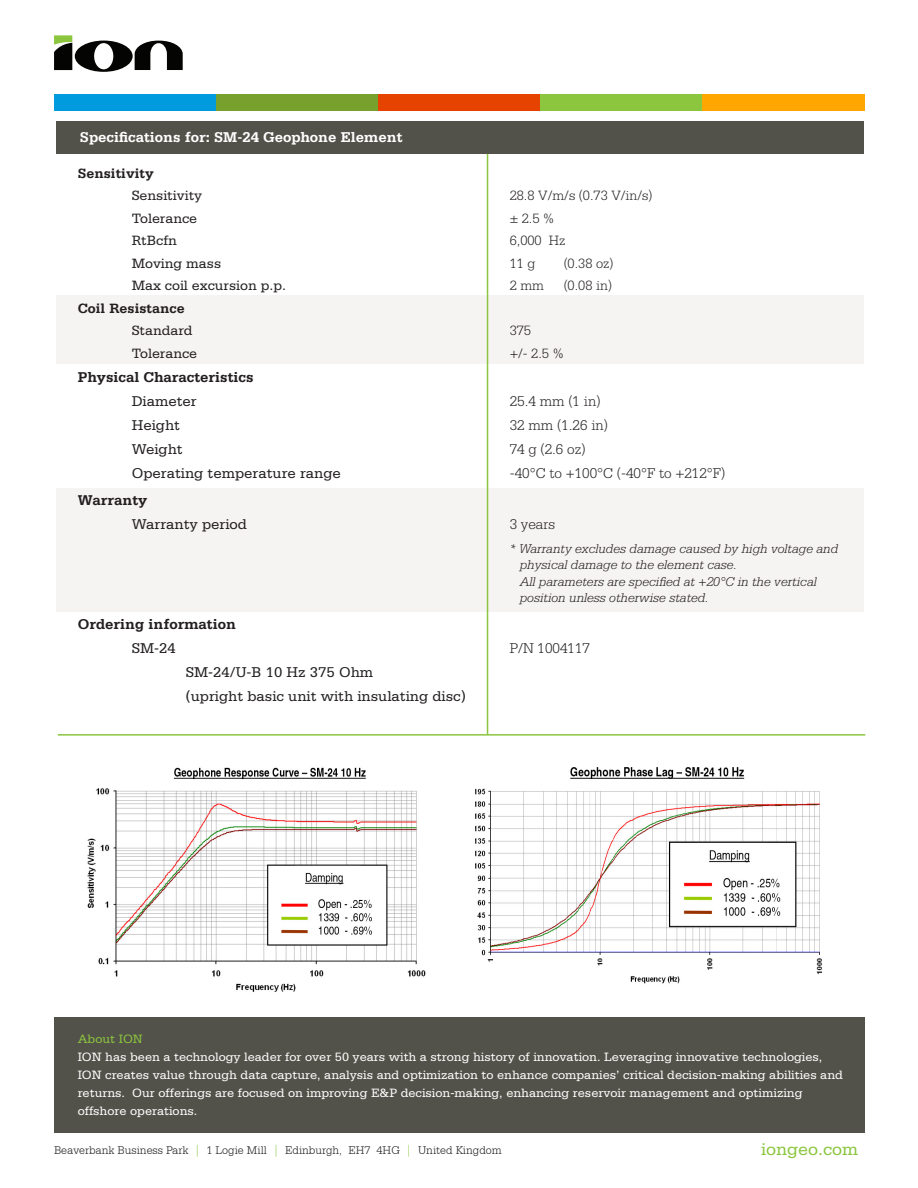
<style>
.page{position:relative;width:918px;height:1188px;background:#fff}
.page>*{position:absolute;margin:0;border:0;box-sizing:border-box;transform-origin:0 0}
.t1{font:18px "Serifa Std";color:#8bc63e}
.Body_Copy{font:15px "Serifa Std";color:#231f20}
.Body_Copy-2{font:300 15px "Serifa Std";color:#231f20}
.Body_Copy-3{font:700 15px "Serifa Std";color:#231f20}
.t2{font:700 15px "Serifa Std";color:#fff}
.Body_Copy-4{font:14.25px "Serifa Std";color:#231f20}
.Body_Copy-5{font:300 14.25px "Serifa Std";color:#231f20}
.Body_Copy-6{font:700 14.25px "Serifa Std";color:#231f20}
.Body_Copy-7{font:italic 300 13.5px/16.5px "Serifa Std";color:#231f20}
.Body_Copy-8{font:12.75px/18px "Serifa Std";color:#fff}
.Body_Copy-9{font:12.75px "Serifa Std";color:#8bc63e}
.Bullet_text{font:300 12px "Serifa BT";color:#231f20}
.s1{color:#8bc63e}
</style>
<div class="page">
<div style="left:54px;top:95px;width:162px;height:16px;background:#009bde"></div>
<div style="left:216px;top:95px;width:162px;height:16px;background:#77a02d"></div>
<div style="left:378px;top:95px;width:162px;height:16px;background:#e74300"></div>
<div style="left:540px;top:95px;width:162px;height:16px;background:#8bc63e"></div>
<div style="left:702px;top:95px;width:162px;height:16px;background:#ffa700"></div>
<svg style="left:54px;top:35px;width:129px;height:37px"></svg>
<div style="left:56px;top:488px;width:808px;height:124px;background:#f6f3f3"></div>
<div style="left:56px;top:295px;width:808px;height:69px;background:#f6f3f3"></div>
<div style="left:56px;top:121px;width:808px;height:33px;background:#53524a"></div>
<hr style="left:487px;top:154px;width:1px;height:580px;background:#8bc63e">
<hr style="left:58px;top:734px;width:807px;height:2px;background:#8bc63e">
<div style="left:54px;top:1017px;width:810px;height:115px;background:#53524a"></div>
<img style="left:87px;top:767px;width:339px;height:225px">
<img style="left:475px;top:767px;width:347px;height:217px">
<p class="t2" style="left:80px;top:128px;width:324px">Specifications for: SM-24 Geophone Element</p>
<p class="Body_Copy-6" style="left:78px;top:165px;width:78px">Sensitivity</p>
<p class="Body_Copy-4" style="left:132px;top:188px;width:72px">Sensitivity</p>
<p class="Body_Copy-5" style="left:510px;top:188px;width:144px">28.8 V/m/s (0.73 V/in/s)</p>
<p class="Body_Copy-4" style="left:132px;top:210px;width:67px">Tolerance</p>
<p class="Body_Copy-5" style="left:510px;top:210px;width:46px">± 2.5 %</p>
<p class="Body_Copy-4" style="left:132px;top:233px;width:47px">RtBcfn</p>
<p class="Body_Copy-5" style="left:510px;top:233px;width:57px">6,000 Hz</p>
<p class="Body_Copy-4" style="left:132px;top:255px;width:91px">Moving mass</p>
<p class="Body_Copy-5" style="left:510px;top:255px;width:27px">11 g</p>
<p class="Body_Copy-5" style="left:564px;top:255px;width:51px">(0.38 oz)</p>
<p class="Body_Copy-4" style="left:132px;top:278px;width:156px">Max coil excursion p.p.</p>
<p class="Body_Copy-5" style="left:510px;top:278px;width:36px">2 mm</p>
<p class="Body_Copy-5" style="left:564px;top:278px;width:50px">(0.08 in)</p>
<p class="Body_Copy-6" style="left:78px;top:300px;width:108px">Coil Resistance</p>
<p class="Body_Copy-4" style="left:132px;top:323px;width:62px">Standard</p>
<p class="Body_Copy-5" style="left:510px;top:323px;width:23px">375</p>
<p class="Body_Copy-4" style="left:132px;top:345px;width:67px">Tolerance</p>
<p class="Body_Copy-5" style="left:510px;top:345px;width:56px">+/- 2.5 %</p>
<p class="Body_Copy-3" style="left:78px;top:368px;width:177px">Physical Characteristics</p>
<p class="Body_Copy" style="left:132px;top:392px;width:67px">Diameter</p>
<p class="Body_Copy-2" style="left:510px;top:392px;width:92px">25.4 mm (1 in)</p>
<p class="Body_Copy" style="left:132px;top:416px;width:50px">Height</p>
<p class="Body_Copy-2" style="left:510px;top:416px;width:100px">32 mm (1.26 in)</p>
<p class="Body_Copy" style="left:132px;top:440px;width:53px">Weight</p>
<p class="Body_Copy-2" style="left:510px;top:440px;width:77px">74 g (2.6 oz)</p>
<p class="Body_Copy" style="left:132px;top:464px;width:211px">Operating temperature range</p>
<p class="Body_Copy-2" style="left:510px;top:464px;width:217px">-40°C to +100°C (-40°F to +212°F)</p>
<p class="Body_Copy-3" style="left:78px;top:491px;width:71px">Warranty</p>
<p class="Body_Copy" style="left:132px;top:515px;width:117px">Warranty period</p>
<p class="Body_Copy-2" style="left:510px;top:515px;width:47px">3 years</p>
<p class="Body_Copy-7" style="left:520px;top:540px;width:320px;text-indent:-10px">* Warranty excludes damage caused by high voltage and physical damage to the element case.</p>
<p class="Body_Copy-7" style="left:520px;top:573px;width:298px">All parameters are specified at +20°C in the vertical</p>
<p class="Body_Copy-7" style="left:520px;top:590px;width:190px">position unless otherwise stated.</p>
<p class="Body_Copy-3" style="left:78px;top:615px;width:160px">Ordering information</p>
<p class="Body_Copy" style="left:132px;top:640px;width:46px">SM-24</p>
<p class="Body_Copy-2" style="left:510px;top:640px;width:82px">P/N 1004117</p>
<p class="Body_Copy" style="left:186px;top:664px;width:189px">SM-24/U-B 10 Hz 375 Ohm</p>
<p class="Body_Copy" style="left:186px;top:688px;width:282px">(upright basic unit with insulating disc)</p>
<p class="Body_Copy-9" style="left:78px;top:1032px;width:67px">About ION</p>
<p class="Body_Copy-8" style="left:78px;top:1048px;width:767px">ION has been a technology leader for over 50 years with a strong history of innovation. Leveraging innovative technologies, ION creates value through data capture, analysis and optimization to enhance companies’ critical decision-making abilities and returns. Our offerings are focused on improving E&amp;P decision-making, enhancing reservoir management and optimizing offshore operations.</p>
<p class="Bullet_text" style="left:54px;top:1143px;width:449px">Beaverbank Business Park <span class="s1">|</span> 1 Logie Mill <span class="s1">|</span> Edinburgh, EH7 4HG <span class="s1">|</span> United Kingdom</p>
<h1 class="t1" style="left:761px;top:1139px;width:99px">iongeo.com</h1>
</div>
